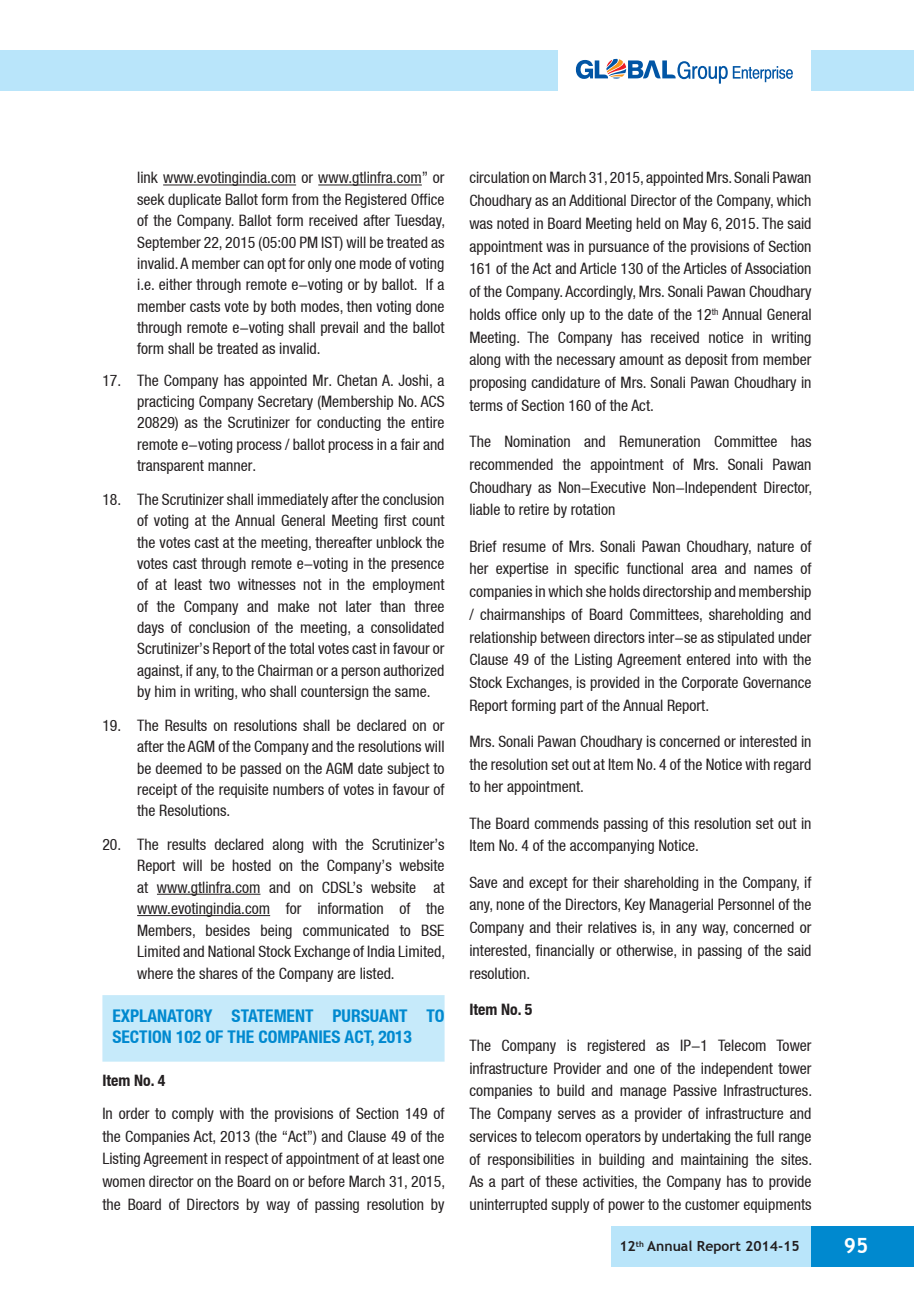
<style>
.page{position:relative;width:914px;height:1292px;background:#fff}
.page>*{position:absolute;margin:0;border:0;box-sizing:border-box;transform-origin:0 0}
.t1{font:700 21px "Trebuchet MS";color:#fff}
.t2{font:700 condensed 17.5px "Helvetica Neue LT";color:#0089cf}
.t3{font:condensed 15.75px/22.8px "Helvetica Neue LT";color:#231f20;text-align:justify}
.t4{font:700 condensed 15.75px "Helvetica Neue LT";color:#231f20}
.t5{font:700 14px "Trebuchet MS";color:#231f20}
.s1{font-weight:700}
</style>
<div class="page">
<div style="left:611px;top:1226px;width:202px;height:40px;background:#b9e5fa"></div>
<div style="left:811px;top:1226px;width:103px;height:40px;background:#0089cf"></div>
<div style="left:0;top:51px;width:557px;height:40px;background:#b9e5fa"></div>
<div style="left:811px;top:51px;width:103px;height:40px;background:#b9e5fa"></div>
<svg style="left:576px;top:59px;width:216px;height:25px"></svg>
<hr style="left:163px;top:185px;width:133px;height:1px;background:#231f20">
<hr style="left:318px;top:185px;width:104px;height:1px;background:#231f20">
<hr style="left:157px;top:893px;width:103px;height:1px;background:#231f20">
<hr style="left:137px;top:915px;width:133px;height:1px;background:#231f20">
<div style="left:102px;top:995px;width:342px;height:66px;background:#c6eafa"></div>
<p class="t3" style="left:137px;top:167px;width:309px;line-height:21.3px">link www.evotingindia.com or www.gtlinfra.com” or seek duplicate Ballot form from the Registered Office of the Company. Ballot form received after Tuesday, September 22, 2015 (05:00 PM IST) will be treated as invalid. A member can opt for only one mode of voting i.e. either through remote e-voting or by ballot. If a member casts vote by both modes, then voting done through remote e-voting shall prevail and the ballot form shall be treated as invalid.</p>
<p class="t3" style="left:137px;top:369px;width:309px;line-height:21.3px;text-indent:-35px">17. The Company has appointed Mr. Chetan A. Joshi, a practicing Company Secretary (Membership No. ACS 20829) as the Scrutinizer for conducting the entire remote e-voting process / ballot process in a fair and transparent manner.</p>
<p class="t3" style="left:137px;top:488px;width:309px;line-height:21.3px;text-indent:-35px">18. The Scrutinizer shall immediately after the conclusion of voting at the Annual General Meeting first count the votes cast at the meeting, thereafter unblock the votes cast through remote e-voting in the presence of at least two witnesses not in the employment of the Company and make not later than three days of conclusion of the meeting, a consolidated Scrutinizer’s Report of the total votes cast in favour or against, if any, to the Chairman or a person authorized by him in writing, who shall countersign the same.</p>
<p class="t3" style="left:137px;top:714px;width:309px;line-height:21.3px;text-indent:-35px">19. The Results on resolutions shall be declared on or after the AGM of the Company and the resolutions will be deemed to be passed on the AGM date subject to receipt of the requisite numbers of votes in favour of the Resolutions.</p>
<p class="t3" style="left:137px;top:833px;width:309px;line-height:21.5px;text-indent:-35px">20. The results declared along with the Scrutinizer’s Report will be hosted on the Company’s website at www.gtlinfra.com and on CDSL’s website at www.evotingindia.com for information of the Members, besides being communicated to BSE Limited and National Stock Exchange of India Limited, where the shares of the Company are listed.</p>
<p class="t2" style="left:112px;top:1005px;width:19px">EXPLANATORY</p>
<p class="t2" style="left:231px;top:1005px;width:20px">STATEMENT</p>
<p class="t2" style="left:332px;top:1005px;width:11px">PURSUANT</p>
<p class="t2" style="left:426px;top:1005px;width:10px">TO</p>
<p class="t2" style="left:112px;top:1026px;width:19px">SECTION</p>
<p class="t2" style="left:176px;top:1026px;width:62px">102 OF THE</p>
<p class="t2" style="left:258px;top:1026px;width:20px">COMPANIES</p>
<p class="t2" style="left:344px;top:1026px;width:69px">ACT, 2013</p>
<p class="t3" style="left:102px;top:1064px;width:343px;line-height:32.7px"><span class="s1">ITEM NO. 4<br></span>In order to comply with the provisions of Section 149 of</p>
<p class="t3" style="left:102px;top:1124px;width:344px">the Companies Act, 2013 (the “Act”) and Clause 49 of the Listing Agreement in respect of appointment of at least one women director on the Board on or before March 31, 2015, the Board of Directors by way of passing resolution by</p>
<p class="t3" style="left:469px;top:166px;width:344px">circulation on March 31, 2015, appointed Mrs. Sonali Pawan Choudhary as an Additional Director of the Company, which was noted in Board Meeting held on May 6, 2015. The said appointment was in pursuance of the provisions of Section 161 of the Act and Article 130 of the Articles of Association of the Company. Accordingly, Mrs. Sonali Pawan Choudhary holds office only up to the date of the 12<sup>th</sup> Annual General Meeting. The Company has received notice in writing along with the necessary amount as deposit from member proposing candidature of Mrs. Sonali Pawan Choudhary in terms of Section 160 of the Act.</p>
<p class="t3" style="left:469px;top:430px;width:344px">The Nomination and Remuneration Committee has recommended the appointment of Mrs. Sonali Pawan Choudhary as Non-Executive Non-Independent Director, liable to retire by rotation</p>
<p class="t3" style="left:469px;top:534px;width:343px">Brief resume of Mrs. Sonali Pawan Choudhary, nature of her expertise in specific functional area and names of companies in which she holds directorship and membership / chairmanships of Board Committees, shareholding and relationship between directors inter-se as stipulated under Clause 49 of the Listing Agreement entered into with the Stock Exchanges, is provided in the Corporate Governance Report forming part of the Annual Report.</p>
<p class="t3" style="left:469px;top:730px;width:343px">Mrs. Sonali Pawan Choudhary is concerned or interested in the resolution set out at Item No. 4 of the Notice with regard to her appointment.</p>
<p class="t3" style="left:469px;top:811px;width:343px">The Board commends passing of this resolution set out in<br>Item No. 4 of the accompanying Notice.</p>
<p class="t3" style="left:469px;top:870px;width:343px">Save and except for their shareholding in the Company, if any, none of the Directors, Key Managerial Personnel of the Company and their relatives is, in any way, concerned or interested, financially or otherwise, in passing of the said resolution.</p>
<p class="t4" style="left:469px;top:999px;width:64px">ITEM NO. 5</p>
<p class="t3" style="left:469px;top:1033px;width:344px">The Company is registered as IP-1 Telecom Tower infrastructure Provider and one of the independent tower companies to build and manage Passive Infrastructures.<br>The Company serves as a provider of infrastructure and services to telecom operators by undertaking the full range of responsibilities in building and maintaining the sites.<br>As a part of these activities, the Company has to provide uninterrupted supply of power to the customer equipments</p>
<p class="t5" style="left:619px;top:1237px;width:182px">12<sup>th</sup> Annual Report 2014-15</p>
<p class="t1" style="left:843px;top:1232px;width:26px">95</p>
</div>
